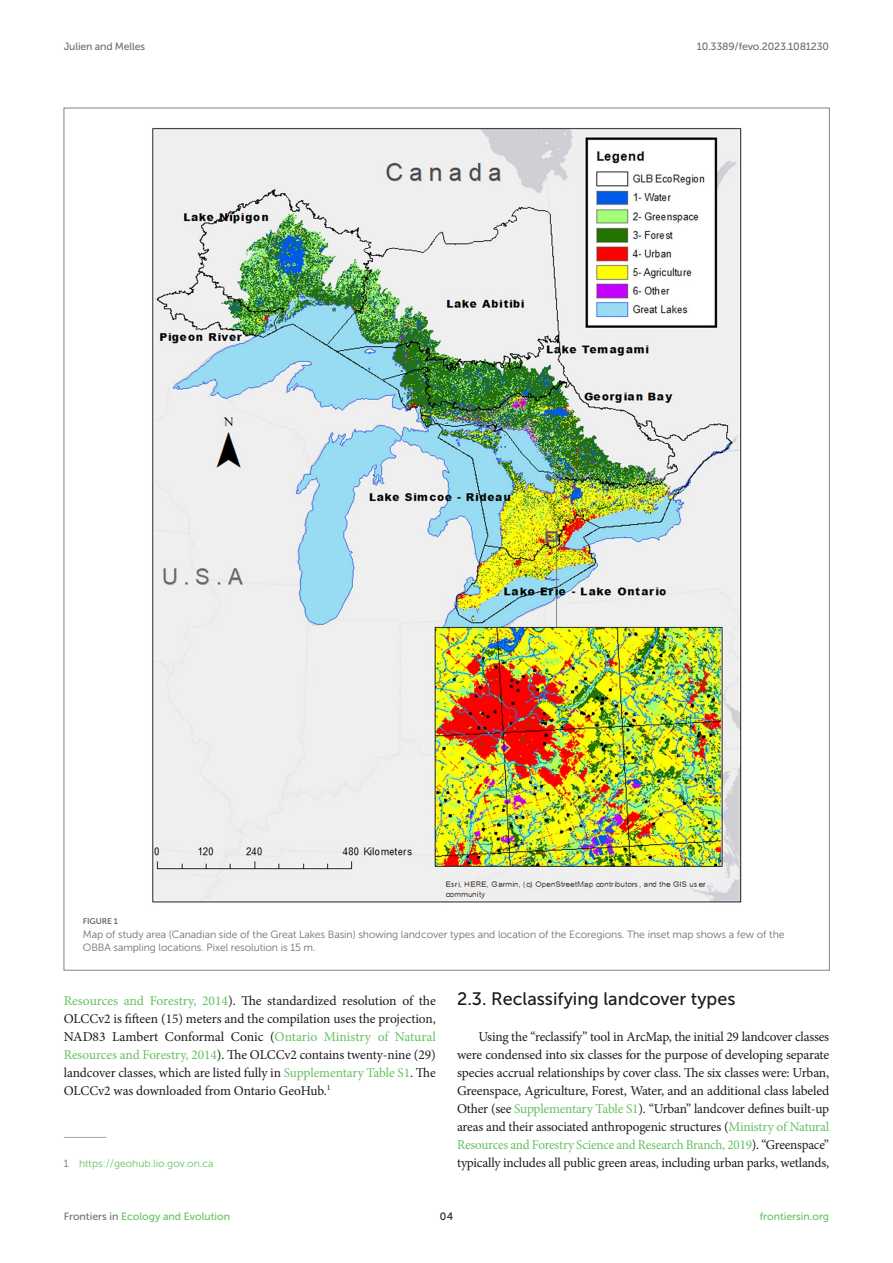
<style>
.page{position:relative;width:893px;height:1263px;background:#fff}
.page>*{position:absolute;margin:0;border:0;box-sizing:border-box;transform-origin:0 0}
.TEXT_FLUSH{font:18px "Museo Sans 500";color:#1b1c1b}
.TEXT_FLUSH-2{font:13.5px/18px "Minion Pro";letter-spacing:-.015em;color:#1b1c1b;text-align:justify}
.FIG_LEG{font:10.5px/13.5px "Museo Sans 300";letter-spacing:-.01em;color:#706f70}
.t1{font:10.5px "Museo Sans 500";color:#65c161}
.t2{font:10.5px "Museo Sans 500";letter-spacing:-.015em;color:#706f70}
.FOOTNOTE{font:10.5px "Museo Sans 300";color:#65c161}
.t3{font:10.5px "Museo Sans 500";color:#1b1c1b}
.FIG_HD{font:8.25px "Museo Sans 700";letter-spacing:-.01em;color:#706f70}
.s1{color:#65c161}
.s2{color:#706f70}
</style>
<div class="page">
<hr style="left:64px;top:1137px;width:42px;height:1px;background:#a2a3a3">
<img style="left:152px;top:128px;width:590px;height:775px">
<p class="t2" style="left:64px;top:41px;width:83px">Julien and Melles</p>
<p class="t2" style="left:697px;top:41px;width:134px">10.3389/fevo.2023.1081230</p>
<p class="FIG_HD" style="left:83px;top:917px;width:37px">FIGURE 1</p>
<p class="FIG_LEG" style="left:83px;top:927px;width:703px">Map of study area (Canadian side of the Great Lakes Basin) showing landcover types and location of the Ecoregions. The inset map shows a few of the<br>OBBA sampling locations. Pixel resolution is 15 m.</p>
<p class="TEXT_FLUSH-2" style="left:64px;top:992px;width:374px"><span class="s1">Resources and Forestry, 2014</span>). The standardized resolution of the OLCCv2 is fifteen (15) meters and the compilation uses the projection, NAD83 Lambert Conformal Conic (<span class="s1">Ontario Ministry of Natural Resources and Forestry, 2014</span>). The OLCCv2 contains twenty-nine (29) landcover classes, which are listed fully in <span class="s1">Supplementary Table S1</span>. The OLCCv2 was downloaded from Ontario GeoHub.<sup>1</sup></p>
<p class="FOOTNOTE" style="left:64px;top:1158px;width:151px"><span class="s2">1</span> https://geohub.lio.gov.on.ca</p>
<p class="TEXT_FLUSH" style="left:457px;top:989px;width:280px">2.3. Reclassifying landcover types</p>
<p class="TEXT_FLUSH-2" style="left:457px;top:1028px;width:374px;text-indent:21px">Using the “reclassify” tool in ArcMap, the initial 29 landcover classes were condensed into six classes for the purpose of developing separate species accrual relationships by cover class. The six classes were: Urban, Greenspace, Agriculture, Forest, Water, and an additional class labeled Other (see <span class="s1">Supplementary Table S1</span>). “Urban” landcover defines built-up</p>
<p class="TEXT_FLUSH-2" style="left:457px;top:1118px;width:374px">areas and their associated anthropogenic structures (<span class="s1">Ministry of Natural Resources and Forestry Science and Research Branch, 2019</span>). “Greenspace” typically includes all public green areas, including urban parks, wetlands,</p>
<p class="t1" style="left:64px;top:1211px;width:168px"><span class="s2">Frontiers in</span> Ecology and Evolution</p>
<p class="t3" style="left:440px;top:1211px;width:15px">04</p>
<p class="t1" style="left:760px;top:1211px;width:71px">frontiersin.org</p>
</div>
